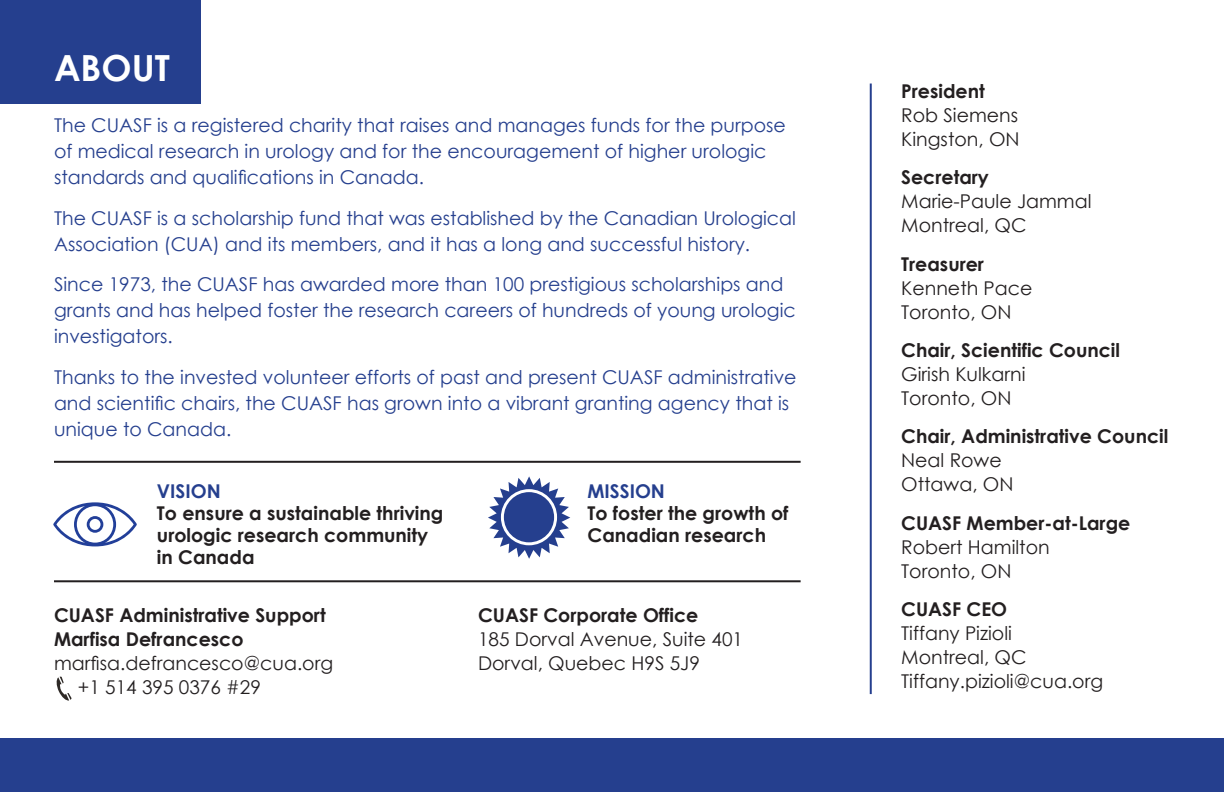
<style>
.page{position:relative;width:1224px;height:792px;background:#fff}
.page>*{position:absolute;margin:0;border:0;box-sizing:border-box;transform-origin:0 0}
.t1{font:700 36px "Century Gothic";color:#fff}
.t2{font:19px/26px "Century Gothic";color:#253f8e}
.t3{font:19px/24px "Century Gothic";color:#231f20}
.t4{font:700 19px/22px "Century Gothic";color:#231f20}
.s1{color:#253f8e}
.s2{font-weight:700}
.s3{font-weight:400}
</style>
<div class="page">
<div style="left:0;top:738px;width:1224px;height:54px;background:#253f8e"></div>
<hr style="left:870px;top:84px;width:2px;height:610px;background:#253f8e">
<hr style="left:54px;top:461px;width:747px;height:2px;background:#231f20">
<hr style="left:54px;top:580px;width:747px;height:2px;background:#231f20">
<div style="left:0;top:0;width:200px;height:104px;background:#253f8e"></div>
<svg style="left:56px;top:677px;width:16px;height:24px"></svg>
<svg style="left:53px;top:502px;width:84px;height:44px"></svg>
<svg style="left:488px;top:476px;width:82px;height:83px"></svg>
<div style="left:501px;top:489px;width:56px;height:56px;border:3px solid #fff;border-radius:50%"></div>
<p class="t1" style="left:54px;top:45px;width:117px">ABOUT</p>
<p class="t2" style="left:54px;top:112px;width:733px">The CUASF is a registered charity that raises and manages funds for the purpose of medical research in urology and for the encouragement of higher urologic standards and qualifications in Canada.</p>
<p class="t2" style="left:54px;top:205px;width:744px">The CUASF is a scholarship fund that was established by the Canadian Urological<br>Association (CUA) and its members, and it has a long and successful history.</p>
<p class="t2" style="left:54px;top:271px;width:743px">Since 1973, the CUASF has awarded more than 100 prestigious scholarships and grants and has helped foster the research careers of hundreds of young urologic investigators.</p>
<p class="t2" style="left:54px;top:363px;width:744px">Thanks to the invested volunteer efforts of past and present CUASF administrative and scientific chairs, the CUASF has grown into a vibrant granting agency that is unique to Canada.</p>
<p class="t4" style="left:157px;top:480px;width:288px"><span class="s1">VISION<br></span>To ensure a sustainable thriving urologic research community in Canada</p>
<p class="t4" style="left:588px;top:480px;width:203px"><span class="s1">MISSION<br></span>To foster the growth of<br>Canadian research</p>
<p class="t4" style="left:54px;top:604px;width:273px">CUASF Administrative Support</p>
<p class="t4" style="left:54px;top:628px;width:191px">Marfisa Defrancesco</p>
<p class="t3" style="left:54px;top:651px;width:281px">marfisa.defrancesco@cua.org</p>
<p class="t3" style="left:78px;top:675px;width:185px">+1 514 395 0376 #29</p>
<p class="t3" style="left:478px;top:603px;width:267px"><span class="s2">CUASF Corporate Office<br></span>185 Dorval Avenue, Suite 401<br>Dorval, Quebec H9S 5J9</p>
<p class="t3" style="left:901px;top:79px;width:120px"><span class="s2">President<br></span>Rob Siemens<br>Kingston, ON</p>
<p class="t3" style="left:901px;top:165px;width:192px"><span class="s2">Secretary<br></span>Marie-Paule Jammal<br>Montreal, QC</p>
<p class="t3" style="left:901px;top:251px;width:133px"><span class="s2">Treasurer<br></span>Kenneth Pace<br>Toronto, ON</p>
<p class="t3" style="left:901px;top:338px;width:220px"><span class="s2">Chair, Scientific Council<br></span>Girish Kulkarni<br>Toronto, ON</p>
<p class="t4" style="left:901px;top:424px;width:269px;line-height:24px">Chair, Administrative Council<br><span class="s3">Neal Rowe<br>Ottawa, ON</span></p>
<p class="t3" style="left:901px;top:511px;width:231px"><span class="s2">CUASF Member-at-Large<br></span>Robert Hamilton<br>Toronto, ON</p>
<p class="t4" style="left:901px;top:598px;width:108px">CUASF CEO</p>
<p class="t3" style="left:901px;top:621px;width:112px">Tiffany Pizioli</p>
<p class="t3" style="left:901px;top:645px;width:127px">Montreal, QC</p>
<p class="t3" style="left:901px;top:669px;width:204px">Tiffany.pizioli@cua.org</p>
</div>
